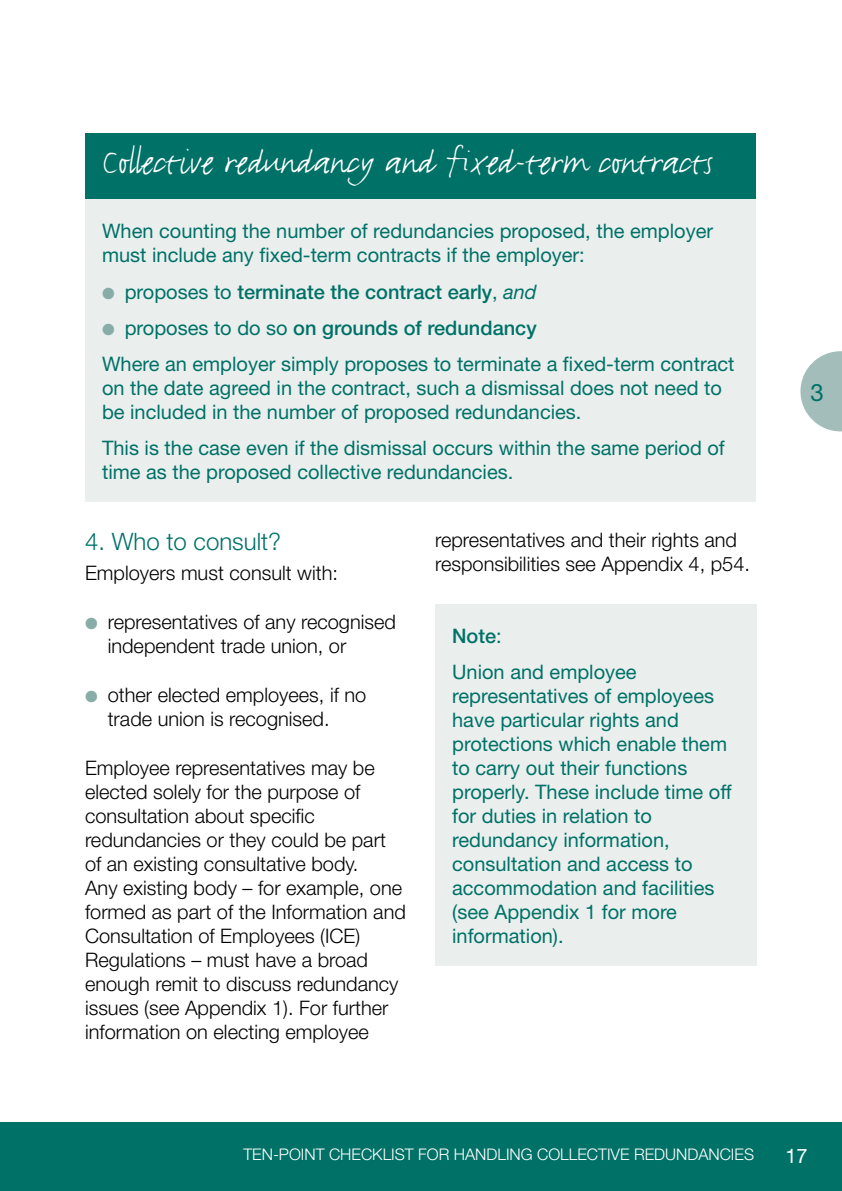
<style>
.page{position:relative;width:842px;height:1191px;background:#fff}
.page>*{position:absolute;margin:0;border:0;box-sizing:border-box;transform-origin:0 0}
._07_-_Box_title{font:40px "FF Justlefthand";color:#fff}
.t1{font:300 24px "Helvetica Neue";color:#007167}
.t2{font:24px "Helvetica Neue";color:#007167}
._07_-_Box_Text{font:20px/24px "Helvetica Neue";color:#007167}
._04_-_Main_Text{font:300 20px/24px "Helvetica Neue";color:#000}
.t3{font:500 20px "Helvetica Neue";color:#007167}
.t4{font:20px "Helvetica Neue";color:#fff}
.t5{font:300 16px "Helvetica Neue";color:#fff}
.s1{color:#88ada9}
.s2{font-weight:400}
.s3{font-weight:400;font-style:italic}
</style>
<div class="page">
<div style="left:0;top:1123px;width:842px;height:68px;background:#007167"></div>
<svg style="left:800px;top:351px;width:42px;height:80px"></svg>
<div style="left:435px;top:604px;width:322px;height:361px;background:#eaefee"></div>
<div style="left:85px;top:133px;width:671px;height:67px;background:#007167"></div>
<div style="left:85px;top:200px;width:671px;height:302px;background:#eaefee"></div>
<p class="_07_-_Box_title" style="left:102px;top:136px;width:612px">Collective redundancy and fixed-term contracts</p>
<p class="_07_-_Box_Text" style="left:102px;top:219px;width:612px">When counting the number of redundancies proposed, the employer must include any fixed-term contracts if the employer:</p>
<p class="t3" style="left:102px;top:279px;width:436px"><span class="s1">●</span> <span class="s2">proposes to</span> terminate the contract early<span class="s2">,</span> <span class="s3">and</span></p>
<p class="t3" style="left:102px;top:316px;width:436px"><span class="s1">●</span> <span class="s2">proposes to do so</span> on grounds of redundancy</p>
<p class="_07_-_Box_Text" style="left:102px;top:351px;width:634px">Where an employer simply proposes to terminate a fixed-term contract on the date agreed in the contract, such a dismissal does not need to be included in the number of proposed redundancies.</p>
<p class="_07_-_Box_Text" style="left:102px;top:436px;width:624px">This is the case even if the dismissal occurs within the same period of time as the proposed collective redundancies.</p>
<p class="t1" style="left:85px;top:527px;width:198px">4. Who to consult?</p>
<p class="_04_-_Main_Text" style="left:85px;top:560px;width:254px">Employers must consult with:</p>
<p class="_04_-_Main_Text" style="left:108px;top:609px;width:290px;text-indent:-23px"><span class="s1">●</span> representatives of any recognised independent trade union, or</p>
<p class="_04_-_Main_Text" style="left:108px;top:682px;width:260px;text-indent:-23px"><span class="s1">●</span> other elected employees, if no trade union is recognised.</p>
<p class="_04_-_Main_Text" style="left:85px;top:755px;width:322px">Employee representatives may be elected solely for the purpose of consultation about specific redundancies or they could be part of an existing consultative body.<br>Any existing body – for example, one formed as part of the Information and Consultation of Employees (ICE)<br>Regulations – must have a broad enough remit to discuss redundancy issues (see Appendix 1). For further information on electing employee</p>
<p class="_04_-_Main_Text" style="left:435px;top:527px;width:316px">representatives and their rights and responsibilities see Appendix 4, p54.</p>
<p class="t3" style="left:452px;top:623px;width:51px">Note<span class="s2">:</span></p>
<p class="_07_-_Box_Text" style="left:452px;top:659px;width:186px">Union and employee</p>
<p class="_07_-_Box_Text" style="left:452px;top:683px;width:263px">representatives of employees</p>
<p class="_07_-_Box_Text" style="left:452px;top:707px;width:228px">have particular rights and</p>
<p class="_07_-_Box_Text" style="left:452px;top:731px;width:276px">protections which enable them</p>
<p class="_07_-_Box_Text" style="left:452px;top:755px;width:237px">to carry out their functions</p>
<p class="_07_-_Box_Text" style="left:452px;top:779px;width:281px">properly. These include time off</p>
<p class="_07_-_Box_Text" style="left:452px;top:803px;width:201px">for duties in relation to</p>
<p class="_07_-_Box_Text" style="left:452px;top:827px;width:219px">redundancy information,</p>
<p class="_07_-_Box_Text" style="left:452px;top:851px;width:242px">consultation and access to</p>
<p class="_07_-_Box_Text" style="left:452px;top:875px;width:264px">accommodation and facilities</p>
<p class="_07_-_Box_Text" style="left:452px;top:899px;width:226px">(see Appendix 1 for more</p>
<p class="_07_-_Box_Text" style="left:452px;top:923px;width:113px">information).</p>
<p class="t2" style="left:810px;top:378px;width:15px">3</p>
<p class="t5" style="left:243px;top:1144px;width:98px">Ten-point check</p>
<p class="t5" style="left:383px;top:1144px;width:47px">list for</p>
<p class="t5" style="left:454px;top:1144px;width:134px">handling collective</p>
<p class="t5" style="left:634px;top:1144px;width:11px">redu</p>
<p class="t5" style="left:676px;top:1144px;width:53px">ndancies</p>
<p class="t4" style="left:785px;top:1143px;width:24px">17</p>
</div>
